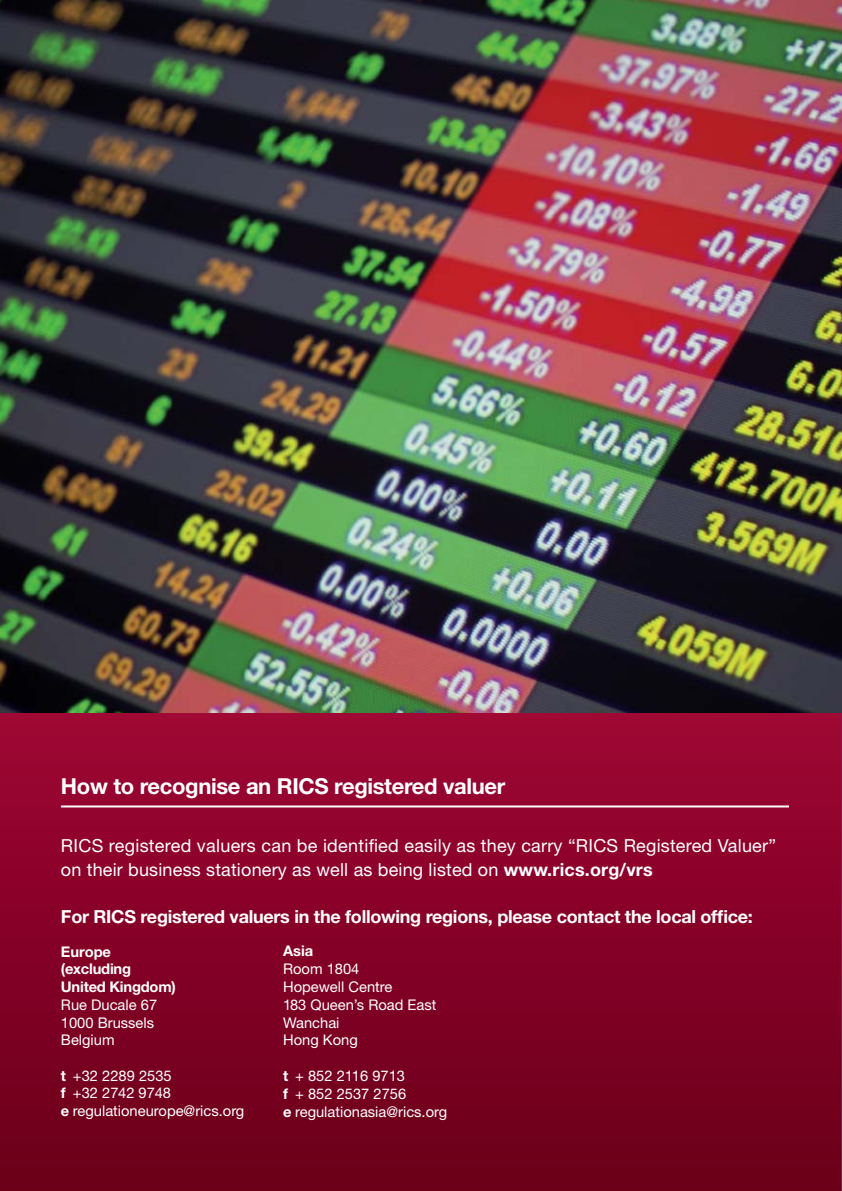
<style>
.page{position:relative;width:842px;height:1191px;background:#fff}
.page>*{position:absolute;margin:0;border:0;box-sizing:border-box;transform-origin:0 0}
.t1{font:700 22px "Helvetica Neue LT";letter-spacing:-.015em;color:#fff}
.t2{font:18px/24px "Helvetica Neue LT";letter-spacing:.01em;color:#fff}
.t3{font:700 18px "Helvetica Neue LT";letter-spacing:-.015em;color:#fff}
.t4{font:14.8px/17.8px "Helvetica Neue LT";color:#fff}
.t5{font:700 14.8px/17.8px "Helvetica Neue LT";letter-spacing:-.015em;color:#fff}
.s1{font-weight:700}
</style>
<div class="page">
<div style="left:0;top:681px;width:842px;height:510px;background:linear-gradient(to bottom,#a20737,#6a0018)"></div>
<hr style="left:61px;top:805px;width:728px;height:2px;background:#fff">
<img style="left:0;top:0;width:842px;height:712px">
<h1 class="t1" style="left:61px;top:778px;width:446px">How to recognise an RICS registered valuer</h1>
<p class="t2" style="left:61px;top:836px;width:716px">RICS registered valuers can be identified easily as they carry “RICS Registered Valuer” on their business stationery as well as being listed on <span class="s1">www.rics.org/vrs</span></p>
<p class="t3" style="left:61px;top:910px;width:693px">For RICS registered valuers in the following regions, please contact the local office:</p>
<p class="t5" style="left:283px;top:944px;width:32px">Asia</p>
<p class="t4" style="left:283px;top:962px;width:155px">Room 1804<br>Hopewell Centre<br>183 Queen’s Road East<br>Wanchai<br>Hong Kong</p>
<p class="t4" style="left:283px;top:1068px;width:165px"><span class="s1">t</span> + 852 2116 9713<br><span class="s1">f</span> + 852 2537 2756<br><span class="s1">e</span> regulationasia@rics.org</p>
<p class="t5" style="left:61px;top:944px;width:116px">Europe (excluding<br>United Kingdom)</p>
<p class="t4" style="left:61px;top:997px;width:98px">Rue Ducale 67<br>1000 Brussels<br>Belgium</p>
<p class="t4" style="left:61px;top:1068px;width:185px"><span class="s1">t</span> +32 2289 2535<br><span class="s1">f</span> +32 2742 9748<br><span class="s1">e</span> regulationeurope@rics.org</p>
</div>
